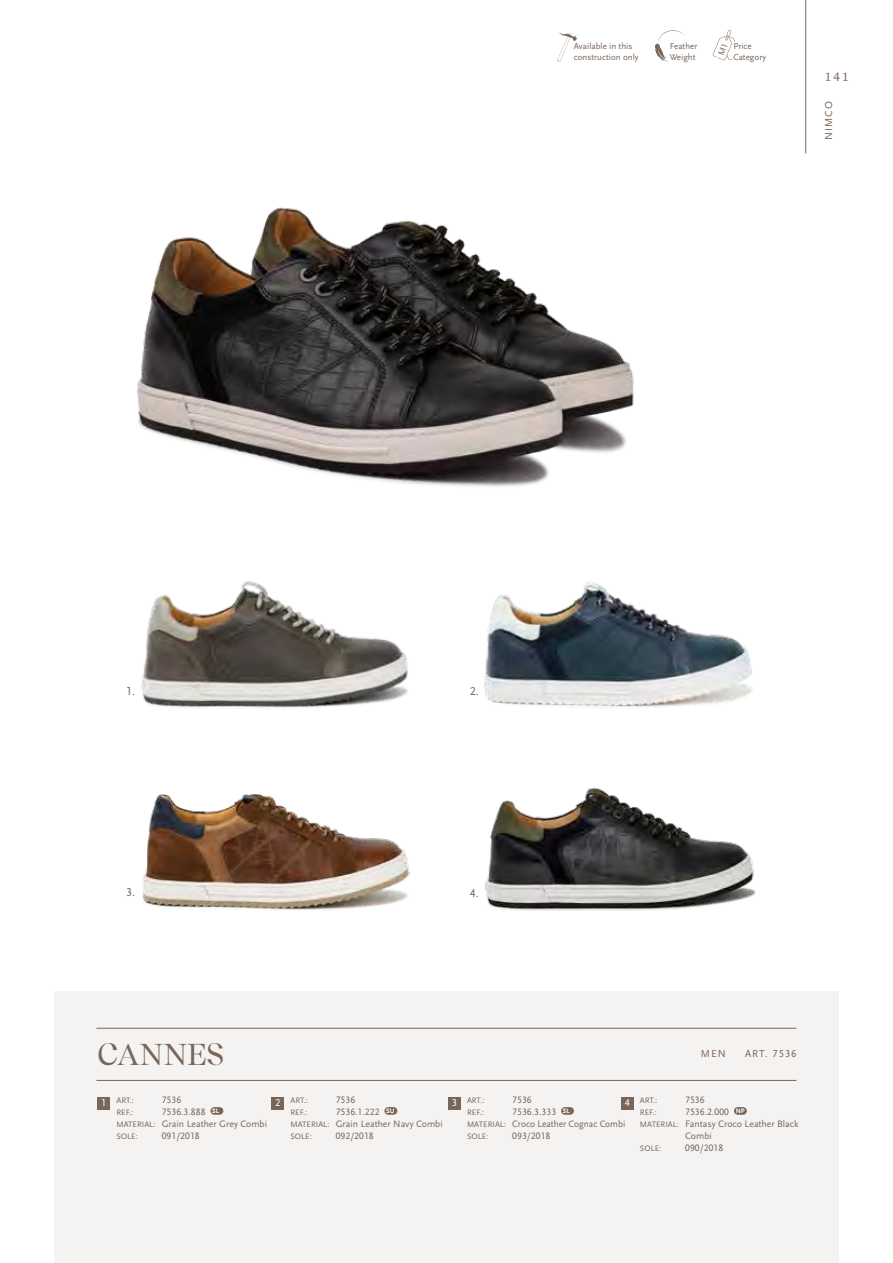
<style>
.page{position:relative;width:893px;height:1263px;background:#fff}
.page>*{position:absolute;margin:0;border:0;box-sizing:border-box;transform-origin:0 0}
.t1{font:30px "Recife Display";color:#796659}
.t2{font:12px "Scala Sans OT";color:#796659}
.t3{font:12px "Recife Text";color:#796659}
.t4{font:10.5px "Scala Sans OT";letter-spacing:.1em;color:#796659}
.t5{font:10.5px "Scala Sans OT";color:#fff}
.t6{font:9.75px/12px "Scala Sans OT";color:#796659}
.t7{font:9px/10.8px "Scala Sans OT";color:#796659}
.t8{font:8.25px/12px "Scala Sans OT";color:#796659}
</style>
<div class="page">
<hr style="left:805px;top:0;width:1px;height:153px;background:#796659">
<div style="left:54px;top:991px;width:785px;height:272px;background:#f5f3f2"></div>
<hr style="left:96px;top:1028px;width:700px;height:1px;background:#796659">
<hr style="left:96px;top:1080px;width:700px;height:1px;background:#796659">
<div style="left:210px;top:1107px;width:13px;height:8px;background:#796659;border-radius:4px"></div>
<div style="left:98px;top:1097px;width:12px;height:12px;background:#796659"></div>
<div style="left:384px;top:1107px;width:13px;height:8px;background:#796659;border-radius:4px"></div>
<div style="left:272px;top:1097px;width:12px;height:12px;background:#796659"></div>
<div style="left:561px;top:1107px;width:13px;height:8px;background:#796659;border-radius:4px"></div>
<div style="left:448px;top:1097px;width:12px;height:12px;background:#796659"></div>
<div style="left:734px;top:1107px;width:13px;height:8px;background:#796659;border-radius:4px"></div>
<div style="left:621px;top:1097px;width:12px;height:12px;background:#796659"></div>
<img style="left:137px;top:207px;width:497px;height:280px">
<img style="left:141px;top:581px;width:267px;height:127px">
<img style="left:142px;top:794px;width:268px;height:116px">
<img style="left:484px;top:581px;width:268px;height:127px">
<img style="left:485px;top:787px;width:271px;height:124px">
<svg style="left:655px;top:30px;width:30px;height:32px"></svg>
<svg style="left:557px;top:32px;width:20px;height:30px"></svg>
<svg style="left:713px;top:30px;width:22px;height:30px"></svg>
<p class="t7" style="left:670px;top:41px;width:29px">Feather<br>Weight</p>
<p class="t7" style="left:574px;top:41px;width:66px">Available in this construction only</p>
<p class="t7" style="left:733px;top:41px;width:20px">Price</p>
<p class="t7" style="left:733px;top:52px;width:34px">Category</p>
<p class="t3" style="left:824px;top:69px;width:26px">141</p>
<p class="t4" style="left:823px;top:140px;width:40px;rotate:-90deg">NIMCO</p>
<p class="t2" style="left:126px;top:685px;width:11px">1.</p>
<p class="t2" style="left:126px;top:886px;width:11px">3.</p>
<p class="t2" style="left:470px;top:685px;width:11px">2.</p>
<p class="t2" style="left:470px;top:886px;width:11px">4.</p>
<h1 class="t1" style="left:98px;top:1032px;width:128px">CANNES</h1>
<p class="t4" style="left:701px;top:1048px;width:26px">MEN</p>
<p class="t4" style="left:745px;top:1048px;width:53px">ART. 7536</p>
<p class="t8" style="left:116px;top:1094px;width:40px">ART.:<br>REF.:<br>MATERIAL:<br>SOLE:</p>
<p class="t6" style="left:162px;top:1094px;width:107px">7536<br>7536.3.888 <sup>SL<br></sup>Grain Leather Grey Combi<br>091/2018</p>
<p class="t5" style="left:101px;top:1097px;width:7px">1</p>
<p class="t8" style="left:290px;top:1094px;width:40px">ART.:<br>REF.:<br>MATERIAL:<br>SOLE:</p>
<p class="t6" style="left:336px;top:1094px;width:109px">7536<br>7536.1.222 <sup>SU<br></sup>Grain Leather Navy Combi<br>092/2018</p>
<p class="t5" style="left:275px;top:1097px;width:7px">2</p>
<p class="t8" style="left:467px;top:1094px;width:40px">ART.:<br>REF.:<br>MATERIAL:<br>SOLE:</p>
<p class="t6" style="left:512px;top:1094px;width:115px">7536<br>7536.3.333 <sup>SL<br></sup>Croco Leather Cognac Combi<br>093/2018</p>
<p class="t6" style="left:685px;top:1094px;width:115px">7536<br>7536.2.000 <sup>NP<br></sup>Fantasy Croco Leather Black<br>Combi<br>090/2018</p>
<p class="t8" style="left:640px;top:1094px;width:40px">ART.:<br>REF.:<br>MATERIAL:</p>
<p class="t8" style="left:640px;top:1142px;width:23px">SOLE:</p>
<p class="t5" style="left:452px;top:1097px;width:7px">3</p>
<p class="t5" style="left:625px;top:1097px;width:7px">4</p>
</div>
